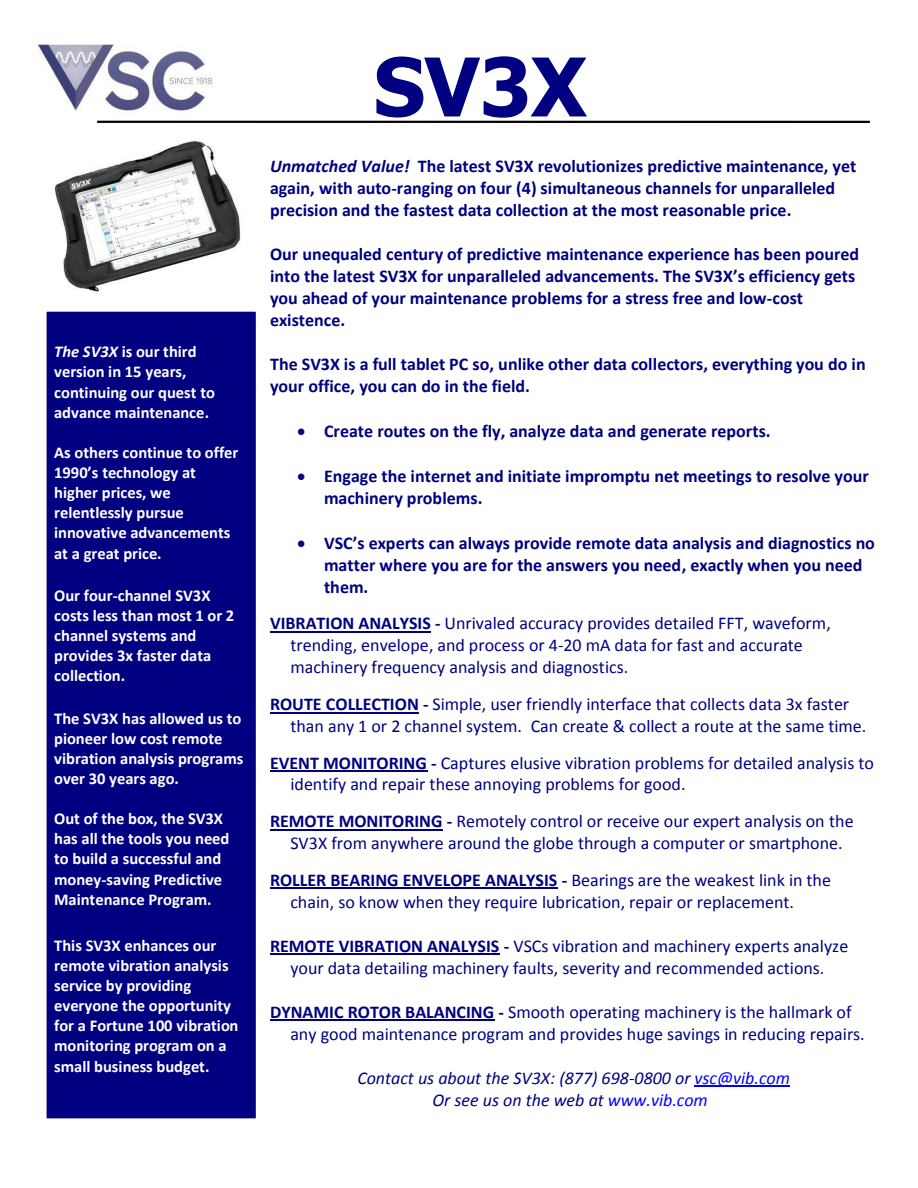
<style>
.page{position:relative;width:918px;height:1188px;background:#fff}
.page>*{position:absolute;margin:0;border:0;box-sizing:border-box;transform-origin:0 0}
.t1{font:700 81px "Tahoma";color:#000080}
.t2{font:18px/21.9px "Calibri";color:#000080}
.t3{font:700 18px/21.9px "Calibri";color:#000080}
.t4{font:italic 18px/21.9px "Calibri";color:#000080;text-align:center}
.t5{font:700 16.5px/20.1px "Calibri";letter-spacing:-.005em;color:#fff}
.s1{font-style:italic}
.s2{font-weight:700}
.s3{color:#00f}
</style>
<div class="page">
<div style="left:45px;top:311px;width:212px;height:809px;background:#000080"></div>
<div style="left:44px;top:309px;width:214px;height:812px;border:2px solid #fff"></div>
<img style="left:55px;top:140px;width:186px;height:154px">
<hr style="left:270px;top:631px;width:161px;height:2px;background:#000080">
<hr style="left:270px;top:712px;width:149px;height:1px;background:#000080">
<hr style="left:270px;top:771px;width:157px;height:1px;background:#000080">
<hr style="left:270px;top:829px;width:173px;height:1px;background:#000080">
<hr style="left:270px;top:888px;width:288px;height:1px;background:#000080">
<hr style="left:270px;top:954px;width:230px;height:1px;background:#000080">
<hr style="left:270px;top:1020px;width:225px;height:1px;background:#000080">
<hr style="left:695px;top:1086px;width:95px;height:1px;background:#00f">
<hr style="left:97px;top:121px;width:773px;height:2px;background:#000">
<img style="left:37px;top:44px;width:175px;height:69px">
<p class="t5" style="left:54px;top:343px;width:162px"><span class="s1">The SV3X</span> is our third version in 15 years, continuing our quest to advance maintenance.</p>
<p class="t5" style="left:54px;top:444px;width:186px">As others continue to offer<br>1990’s technology at higher prices, we relentlessly pursue innovative advancements at a great price.</p>
<p class="t5" style="left:54px;top:587px;width:182px">Our four-channel SV3X costs less than most 1 or 2 channel systems and provides 3x faster data collection.</p>
<p class="t5" style="left:54px;top:709px;width:191px">The SV3X has allowed us to pioneer low cost remote vibration analysis programs over 30 years ago.</p>
<p class="t5" style="left:54px;top:810px;width:177px">Out of the box, the SV3X has all the tools you need to build a successful and money-saving Predictive<br>Maintenance Program.</p>
<p class="t5" style="left:54px;top:936px;width:186px">This SV3X enhances our remote vibration analysis service by providing everyone the opportunity for a Fortune 100 vibration monitoring program on a small business budget.</p>
<h1 class="t1" style="left:374px;top:35px;width:215px">SV3X</h1>
<p class="t3" style="left:270px;top:157px;width:588px"><span class="s1">Unmatched Value!</span> The latest SV3X revolutionizes predictive maintenance, yet again, with auto-ranging on four (4) simultaneous channels for unparalleled precision and the fastest data collection at the most reasonable price.</p>
<p class="t3" style="left:270px;top:245px;width:591px">Our unequaled century of predictive maintenance experience has been poured into the latest SV3X for unparalleled advancements. The SV3X’s efficiency gets you ahead of your maintenance problems for a stress free and low-cost existence.</p>
<p class="t3" style="left:270px;top:355px;width:597px">The SV3X is a full tablet PC so, unlike other data collectors, everything you do in your office, you can do in the field.</p>
<p class="t3" style="left:297px;top:421px;width:475px">• Create routes on the fly, analyze data and generate reports.</p>
<p class="t3" style="left:324px;top:466px;width:546px;text-indent:-27px">• Engage the internet and initiate impromptu net meetings to resolve your machinery problems.</p>
<p class="t3" style="left:324px;top:533px;width:552px;text-indent:-27px">• VSC’s experts can always provide remote data analysis and diagnostics no matter where you are for the answers you need, exactly when you need them.</p>
<p class="t2" style="left:290px;top:614px;width:542px;text-indent:-20px"><span class="s2">VIBRATION ANALYSIS -</span> Unrivaled accuracy provides detailed FFT, waveform, trending, envelope, and process or 4-20 mA data for fast and accurate machinery frequency analysis and diagnostics.</p>
<p class="t2" style="left:290px;top:695px;width:578px;text-indent:-20px"><span class="s2">ROUTE COLLECTION -</span> Simple, user friendly interface that collects data 3x faster than any 1 or 2 channel system. Can create &amp; collect a route at the same time.</p>
<p class="t2" style="left:290px;top:753px;width:585px;text-indent:-20px"><span class="s2">EVENT MONITORING -</span> Captures elusive vibration problems for detailed analysis to identify and repair these annoying problems for good.</p>
<p class="t2" style="left:270px;top:812px;width:585px;text-align:center"><span class="s2">REMOTE MONITORING -</span> Remotely control or receive our expert analysis on the<br>SV3X from anywhere around the globe through a computer or smartphone.</p>
<p class="t2" style="left:290px;top:870px;width:542px;text-indent:-20px"><span class="s2">ROLLER BEARING ENVELOPE ANALYSIS -</span> Bearings are the weakest link in the chain, so know when they require lubrication, repair or replacement.</p>
<p class="t2" style="left:270px;top:936px;width:580px;text-align:center"><span class="s2">REMOTE VIBRATION ANALYSIS -</span> VSCs vibration and machinery experts analyze your data detailing machinery faults, severity and recommended actions.</p>
<p class="t2" style="left:290px;top:1002px;width:576px;text-indent:-20px"><span class="s2">DYNAMIC ROTOR BALANCING -</span> Smooth operating machinery is the hallmark of any good maintenance program and provides huge savings in reducing repairs.</p>
<p class="t4" style="left:357px;top:1068px;width:434px">Contact us about the SV3X: (877) 698-0800 or <span class="s3">vsc@vib.com<br></span>Or see us on the web at <span class="s3">www.vib.com</span></p>
</div>
